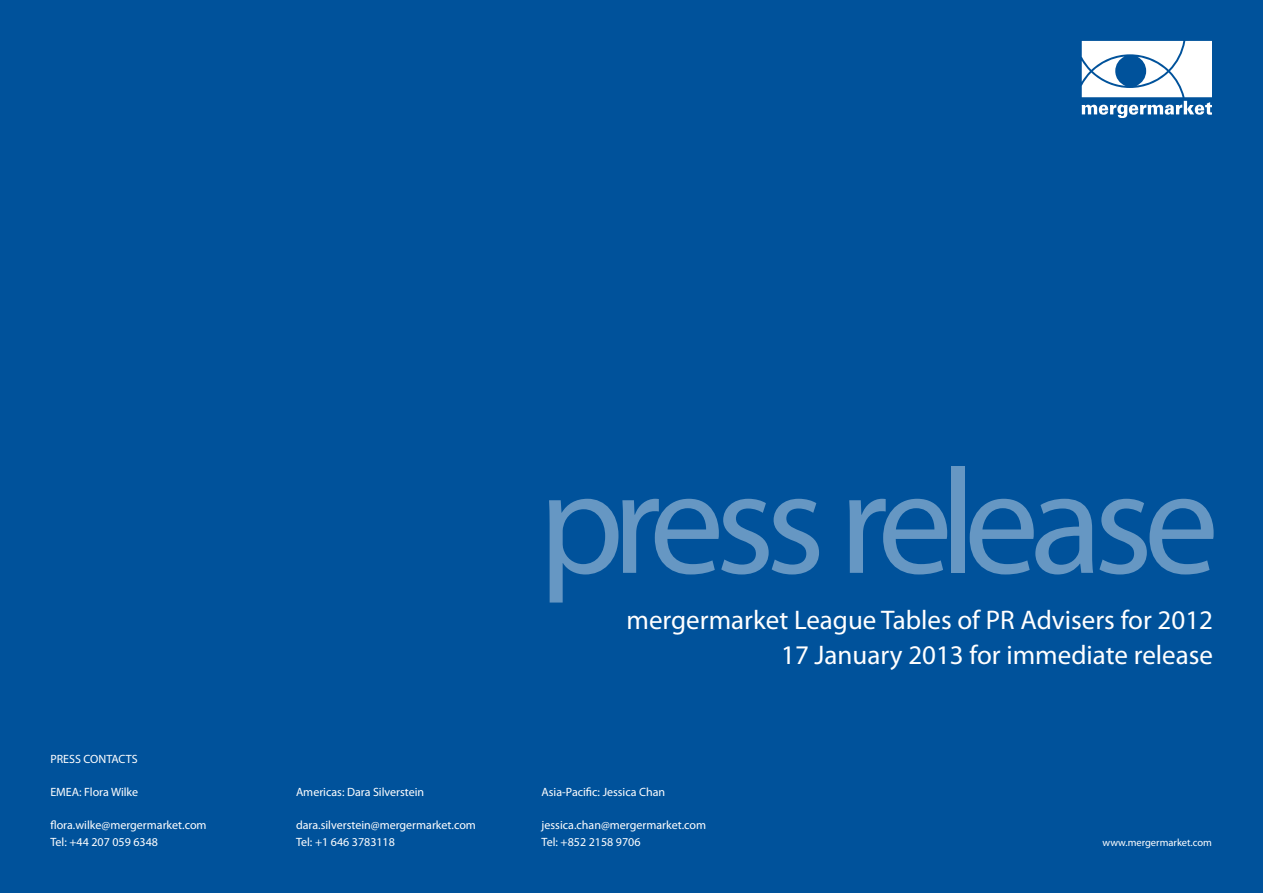
<style>
.page{position:relative;width:1263px;height:893px;background:#00529b}
.page>*{position:absolute;margin:0;border:0;box-sizing:border-box;transform-origin:0 0}
.t1{font:150px "Myriad Pro";letter-spacing:-.065em;color:#6697c3}
.t2{font:27px/34.5px "Myriad Pro";color:#fff;text-align:right}
.t3{font:12px/16.5px "Myriad Pro";color:#fff}
.t4{font:10.5px "Myriad Pro";color:#fff}
</style>
<div class="page">
<svg style="left:1082px;top:41px;width:130px;height:77px"></svg>
<p class="t3" style="left:50px;top:751px;width:89px">PRESS CONTACTS</p>
<p class="t3" style="left:50px;top:784px;width:89px">EMEA: Flora Wilke</p>
<p class="t3" style="left:50px;top:817px;width:158px">flora.wilke@mergermarket.com<br>Tel: +44 207 059 6348</p>
<p class="t3" style="left:296px;top:784px;width:130px">Americas: Dara Silverstein</p>
<p class="t3" style="left:296px;top:817px;width:181px">dara.silverstein@mergermarket.com<br>Tel: +1 646 3783118</p>
<h1 class="t1" style="left:539px;top:430px;width:682px">press release</h1>
<h2 class="t2" style="left:626px;top:603px;width:588px">mergermarket League Tables of PR Advisers for 2012<br>17 January 2013 for immediate release</h2>
<p class="t3" style="left:542px;top:784px;width:125px">Asia-Pacific: Jessica Chan</p>
<p class="t3" style="left:542px;top:817px;width:166px">jessica.chan@mergermarket.com<br>Tel: +852 2158 9706</p>
<p class="t4" style="left:1102px;top:836px;width:111px">www.mergermarket.com</p>
</div>
